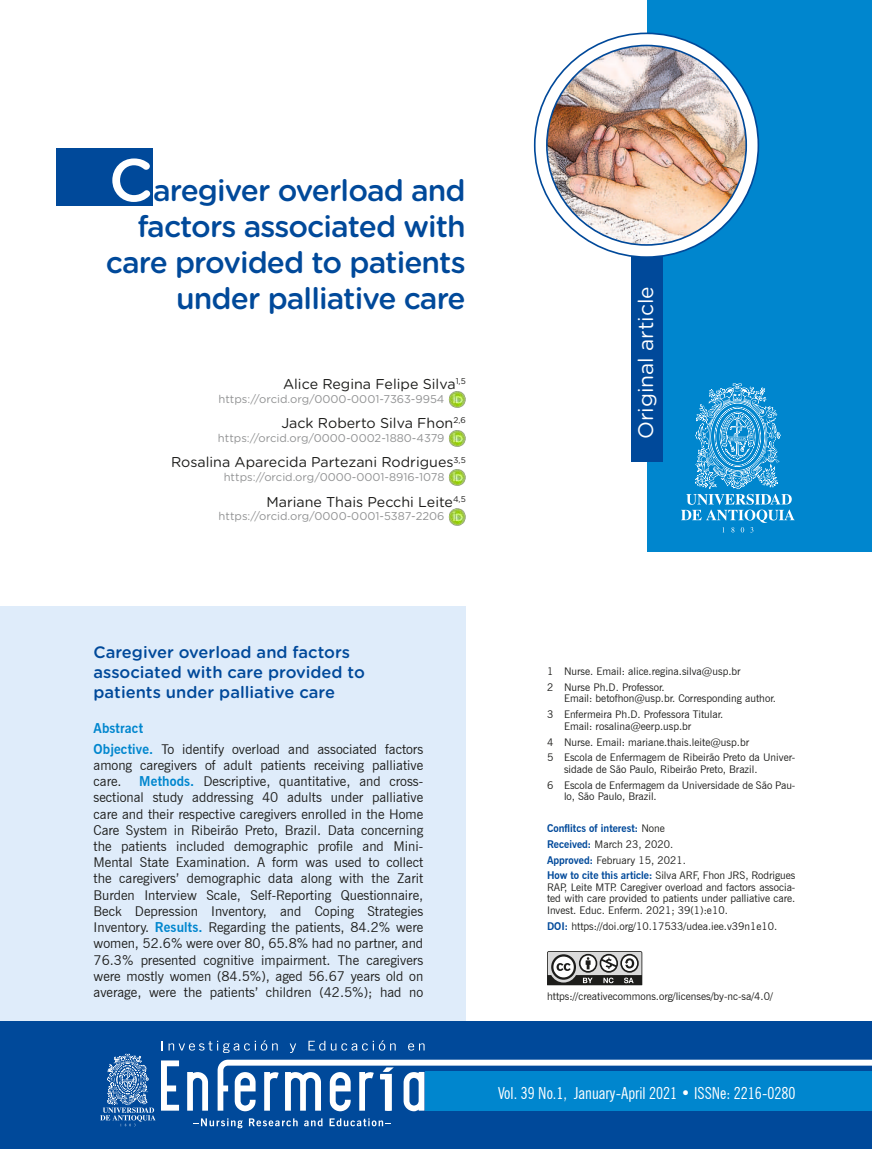
<style>
.page{position:relative;width:872px;height:1149px;background:#fff}
.page>*{position:absolute;margin:0;border:0;box-sizing:border-box;transform-origin:0 0}
.t1{font:500 30px/36px "Gotham Rounded";letter-spacing:-.03em;color:#00499a;text-align:right}
.t2{font:21px "Gotham Rounded";color:#fff}
.t3{font:500 16.5px/19.8px "Gotham Rounded";color:#00499a}
.t4{font:condensed 16.5px "News Gothic BT";color:#fff}
.t5{font:14.25px "Gotham Rounded";color:#1d1d1b}
.t6{font:13.5px/16.2px "News Gothic BT";color:#1d1d1b}
.t7{font:11.25px "Gotham Rounded";color:#929394}
.t8{font:10.5px/15.8px "News Gothic BT";color:#1d1d1b}
.t9{font:700 10.5px/15.8px "News Gothic BT";color:#00499a}
.s1{font-size:60px;color:#fff}
.s2{font-weight:700;color:#0086ce}
.s3{font-weight:400;color:#1d1d1b}
.s4{font-weight:700;color:#00499a}
</style>
<div class="page">
<div style="left:646px;top:0;width:226px;height:552px;background:#0086ce"></div>
<div style="left:0;top:606px;width:466px;height:542px;background:#dfecfa"></div>
<div style="left:0;top:1020px;width:872px;height:128px;background:#00499a"></div>
<svg style="left:681px;top:383px;width:113px;height:149px"></svg>
<div style="left:630px;top:225px;width:32px;height:236px;background:#00499a"></div>
<img style="left:534px;top:33px;width:225px;height:225px">
<svg style="left:161px;top:1041px;width:2px;height:9px"></svg>
<svg style="left:169px;top:1040px;width:109px;height:12px"></svg>
<svg style="left:290px;top:1043px;width:6px;height:9px"></svg>
<svg style="left:308px;top:1040px;width:17px;height:10px"></svg>
<svg style="left:331px;top:1040px;width:65px;height:10px"></svg>
<svg style="left:408px;top:1043px;width:16px;height:7px"></svg>
<svg style="left:100px;top:1053px;width:55px;height:72px"></svg>
<svg style="left:194px;top:1118px;width:48px;height:9px"></svg>
<svg style="left:249px;top:1118px;width:49px;height:7px"></svg>
<svg style="left:304px;top:1118px;width:18px;height:7px"></svg>
<svg style="left:329px;top:1118px;width:61px;height:7px"></svg>
<svg style="left:161px;top:1060px;width:18px;height:50px"></svg>
<svg style="left:187px;top:1072px;width:21px;height:38px"></svg>
<svg style="left:218px;top:1059px;width:654px;height:51px"></svg>
<div style="left:424px;top:1071px;width:448px;height:39px;background:#0086ce"></div>
<div style="left:57px;top:148px;width:96px;height:57px;background:#00499a"></div>
<svg style="left:547px;top:951px;width:95px;height:33px"></svg>
<img style="left:448px;top:391px;width:18px;height:16px">
<img style="left:448px;top:430px;width:18px;height:17px">
<img style="left:448px;top:469px;width:18px;height:17px">
<img style="left:448px;top:508px;width:18px;height:17px">
<h1 class="t1" style="left:106px;top:171px;width:361px"><span class="s1">C</span>aregiver overload and factors associated with care provided to patients under palliative care</h1>
<p class="t5" style="left:283px;top:374px;width:184px">Alice Regina Felipe Silva<sup>1,5</sup></p>
<p class="t7" style="left:218px;top:391px;width:227px">https://orcid.org/0000-0001-7363-9954</p>
<p class="t5" style="left:281px;top:413px;width:186px">Jack Roberto Silva Fhon<sup>2,6</sup></p>
<p class="t7" style="left:218px;top:430px;width:228px">https://orcid.org/0000-0002-1880-4379</p>
<p class="t5" style="left:171px;top:452px;width:296px">Rosalina Aparecida Partezani Rodrigues<sup>3,5</sup></p>
<p class="t7" style="left:224px;top:469px;width:222px">https://orcid.org/0000-0001-8916-1078</p>
<p class="t5" style="left:266px;top:491px;width:201px">Mariane Thais Pecchi Leite<sup>4,5</sup></p>
<p class="t7" style="left:218px;top:508px;width:227px">https://orcid.org/0000-0001-5387-2206</p>
<h2 class="t2" style="left:631px;top:439px;width:154px;rotate:-90deg">Original article</h2>
<p class="t3" style="left:94px;top:641px;width:273px">Caregiver overload and factors associated with care provided to patients under palliative care</p>
<p class="t6" style="left:94px;top:717px;width:331px;line-height:20.5px"><span class="s2">Abstract<br>Objective.</span> To identify overload and associated factors</p>
<p class="t6" style="left:94px;top:756px;width:331px">among caregivers of adult patients receiving palliative care.</p>
<p class="t6" style="left:94px;top:773px;width:331px;text-align:justify;text-indent:46px"><span class="s2">Methods.</span> Descriptive, quantitative, and cross&shy;sectional study addressing 40 adults under palliative care and their respective caregivers enrolled in the Home Care System in Ribeirão Preto, Brazil. Data concerning the patients included demographic profile and Mini-Mental State Examination. A form was used to collect the caregivers’ demographic data along with the Zarit Burden Interview Scale, Self-Reporting Questionnaire, Beck Depression Inventory, and Coping Strategies Inventory. <span class="s2">Results.</span> Regarding the patients, 84.2% were women, 52.6% were over 80, 65.8% had no partner, and 76.3% presented cognitive impairment. The caregivers were mostly women (84.5%), aged 56.67 years old on average, were the patients’ children (42.5%); had no</p>
<p class="t8" style="left:547px;top:663px;width:195px">1 Nurse. Email: alice.regina.silva@usp.br<br>2 Nurse Ph.D. Professor.</p>
<p class="t8" style="left:547px;top:690px;width:230px;text-indent:17px">Email: betofhon@usp.br. Corresponding author.<br>3 Enfermeira Ph.D. Professora Titular.</p>
<p class="t8" style="left:547px;top:717px;width:250px;text-indent:17px">Email: rosalina@eerp.usp.br<br>4 Nurse. Email: mariane.thais.leite@usp.br<br>5 Escola de Enfermagem de Ribeirão Preto da Univer-</p>
<p class="t8" style="left:547px;top:761px;width:250px;text-indent:17px">sidade de São Paulo, Ribeirão Preto, Brazil.<br>6 Escola de Enfermagem da Universidade de São Pau-</p>
<p class="t8" style="left:564px;top:788px;width:94px">lo, São Paulo, Brazil.</p>
<p class="t9" style="left:547px;top:820px;width:250px">Conflitcs of interest: <span class="s3">None<br></span>Received: <span class="s3">March 23, 2020.<br></span>Approved: <span class="s3">February 15, 2021.<br></span>How to cite this article: <span class="s3">Silva ARF, Fhon JRS, Rodrigues</span></p>
<p class="t8" style="left:547px;top:881px;width:250px;line-height:11.6px;text-align:justify">RAP, Leite MTP. Caregiver overload and factors associa&shy;ted with care provided to patients under palliative care.<br>Invest. Educ. Enferm. 2021; 39(1):e10.</p>
<p class="t8" style="left:547px;top:917px;width:232px"><span class="s4">DOI:</span> https://doi.org/10.17533/udea.iee.v39n1e10.</p>
<p class="t8" style="left:547px;top:988px;width:227px">https://creativecommons.org/licenses/by-nc-sa/4.0/</p>
<p class="t4" style="left:498px;top:1083px;width:299px">Vol. 39 No.1, January-April 2021 • ISSNe: 2216-0280</p>
</div>
